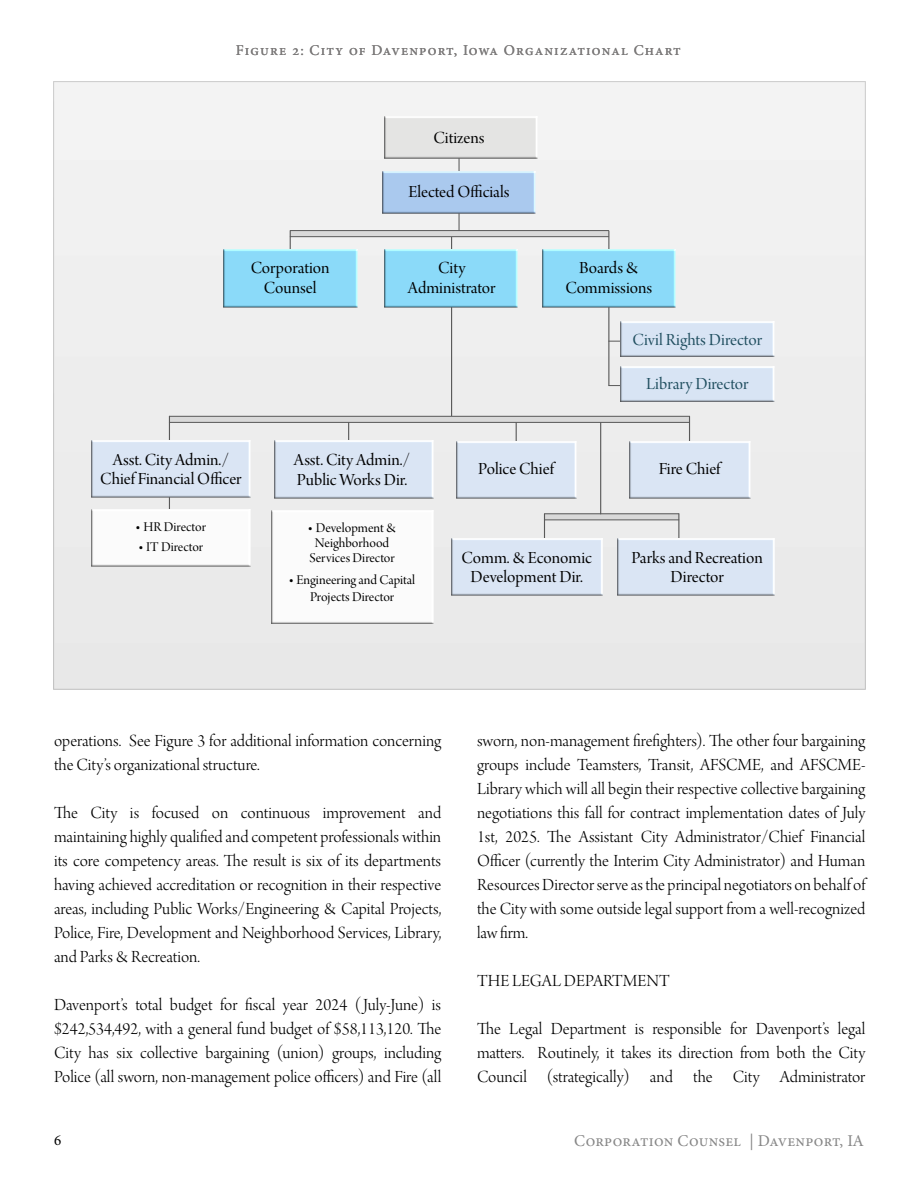
<style>
.page{position:relative;width:918px;height:1188px;background:#fff}
.page>*{position:absolute;margin:0;border:0;box-sizing:border-box;transform-origin:0 0}
.t1{font:18px/24px "Arno Pro Light Display";color:#000;text-align:justify}
.t2{font:18px/19.5px "Arno Pro Display";color:#000;text-align:center}
.t3{font:18px "Arno Pro Display";color:#214f60}
.t4{font:16.5px "Minion Pro";letter-spacing:.015em;color:#878787}
.t5{font:15px "Minion Pro";letter-spacing:.075em;color:#7d7b7b}
.t6{font:15px "Minion Pro";color:#000}
.t7{font:14.25px/15px "Arno Pro Display";color:#000;text-align:center}
.s1{font-family:"Cronos Pro"}
</style>
<div class="page">
<div style="left:53px;top:81px;width:813px;height:609px;background:#ededed"></div>
<hr style="left:451px;top:231px;width:1px;height:186px;background:#595959">
<div style="left:290px;top:231px;width:319px;height:6px;background:#d9d9d9"></div>
<svg style="left:170px;top:417px;width:519px;height:5px;background:#d6d6d6"></svg>
<div style="left:544px;top:514px;width:135px;height:6px;background:#d9d9d9"></div>
<hr style="left:290px;top:236px;width:319px;height:1px;background:#595959">
<hr style="left:169px;top:422px;width:521px;height:1px;background:#595959">
<hr style="left:544px;top:520px;width:135px;height:1px;background:#595959">
<hr style="left:609px;top:385px;width:68px;height:1px;background:#595959">
<hr style="left:609px;top:341px;width:69px;height:1px;background:#595959">
<hr style="left:290px;top:230px;width:319px;height:1px;background:#595959">
<hr style="left:169px;top:416px;width:521px;height:1px;background:#595959">
<hr style="left:544px;top:513px;width:135px;height:1px;background:#595959">
<hr style="left:608px;top:231px;width:1px;height:155px;background:#595959">
<hr style="left:459px;top:122px;width:1px;height:109px;background:#595959">
<hr style="left:290px;top:231px;width:1px;height:52px;background:#595959">
<hr style="left:169px;top:416px;width:1px;height:113px;background:#595959">
<hr style="left:348px;top:423px;width:1px;height:47px;background:#595959">
<hr style="left:689px;top:416px;width:1px;height:54px;background:#595959">
<hr style="left:678px;top:514px;width:1px;height:53px;background:#595959">
<hr style="left:516px;top:423px;width:1px;height:47px;background:#595959">
<hr style="left:600px;top:423px;width:1px;height:91px;background:#595959">
<hr style="left:544px;top:514px;width:1px;height:53px;background:#595959">
<img style="left:385px;top:116px;width:152px;height:42px">
<img style="left:621px;top:322px;width:153px;height:35px">
<img style="left:621px;top:366px;width:153px;height:35px">
<img style="left:542px;top:250px;width:134px;height:57px">
<img style="left:384px;top:250px;width:134px;height:57px">
<div style="left:224px;top:250px;width:133px;height:57px;background:#8bdaf9"></div>
<img style="left:92px;top:440px;width:159px;height:58px">
<img style="left:274px;top:441px;width:159px;height:57px">
<img style="left:92px;top:510px;width:159px;height:57px">
<img style="left:271px;top:510px;width:162px;height:113px">
<img style="left:451px;top:538px;width:151px;height:58px">
<img style="left:630px;top:441px;width:120px;height:58px">
<img style="left:456px;top:441px;width:121px;height:58px">
<img style="left:618px;top:538px;width:157px;height:58px">
<img style="left:383px;top:172px;width:152px;height:41px">
<p class="t5" style="left:236px;top:44px;width:447px">Figure 2: City of Davenport, Iowa Organizational Chart</p>
<p class="t2" style="left:433px;top:129px;width:53px">Citizens</p>
<p class="t2" style="left:408px;top:184px;width:103px">Elected Officials</p>
<p class="t2" style="left:251px;top:260px;width:80px">Corporation<br>Counsel</p>
<p class="t2" style="left:408px;top:260px;width:89px">City<br>Administrator</p>
<p class="t2" style="left:565px;top:260px;width:88px">Boards &amp;<br>Commissions</p>
<p class="t3" style="left:633px;top:332px;width:131px">Civil Rights Director</p>
<p class="t3" style="left:646px;top:377px;width:104px">Library Director</p>
<p class="t2" style="left:100px;top:452px;width:143px">Asst. City Admin./<br>Chief Financial Officer</p>
<p class="t7" style="left:136px;top:521px;width:71px"><span class="s1">•</span> HR Director</p>
<p class="t7" style="left:139px;top:541px;width:66px"><span class="s1">•</span> IT Director</p>
<p class="t2" style="left:294px;top:452px;width:118px;text-align:left">Asst. City Admin./<br>Public Works Dir.</p>
<p class="t7" style="left:308px;top:522px;width:89px"><span class="s1">•</span> Development &amp;<br>Neighborhood<br>Services Director</p>
<p class="t7" style="left:289px;top:573px;width:128px;line-height:16.5px"><span class="s1">•</span> Engineering and Capital<br>Projects Director</p>
<p class="t2" style="left:478px;top:461px;width:77px">Police Chief</p>
<p class="t2" style="left:659px;top:461px;width:63px">Fire Chief</p>
<p class="t2" style="left:462px;top:549px;width:132px">Comm. &amp; Economic<br>Development Dir.</p>
<p class="t2" style="left:632px;top:549px;width:133px">Parks and Recreation<br>Director</p>
<p class="t1" style="left:54px;top:731px;width:389px">operations. See Figure 3 for additional information concerning the City’s organizational structure.</p>
<p class="t1" style="left:54px;top:803px;width:389px">The City is focused on continuous improvement and maintaining highly qualified and competent professionals within its core competency areas. The result is six of its departments having achieved accreditation or recognition in their respective areas, including Public Works/Engineering &amp; Capital Projects, Police, Fire, Development and Neighborhood Services, Library, and Parks &amp; Recreation.</p>
<p class="t1" style="left:54px;top:995px;width:389px">Davenport’s total budget for fiscal year 2024 (July-June) is $242,534,492, with a general fund budget of $58,113,120. The City has six collective bargaining (union) groups, including Police (all sworn, non-management police officers) and Fire (all</p>
<p class="t1" style="left:477px;top:730px;width:390px">sworn, non-management firefighters). The other four bargaining groups include Teamsters, Transit, AFSCME, and AFSCME-Library which will all begin their respective collective bargaining negotiations this fall for contract implementation dates of July 1st, 2025. The Assistant City Administrator/Chief Financial Officer (currently the Interim City Administrator) and Human Resources Director serve as the principal negotiators on behalf of the City with some outside legal support from a well-recognized law firm.</p>
<p class="t1" style="left:477px;top:970px;width:194px">THE LEGAL DEPARTMENT</p>
<p class="t1" style="left:477px;top:1018px;width:390px">The Legal Department is responsible for Davenport’s legal matters. Routinely, it takes its direction from both the City Council (strategically) and the City Administrator</p>
<p class="t6" style="left:54px;top:1134px;width:9px">6</p>
<p class="t4" style="left:574px;top:1134px;width:291px">Corporation Counsel | Davenport, IA</p>
</div>
